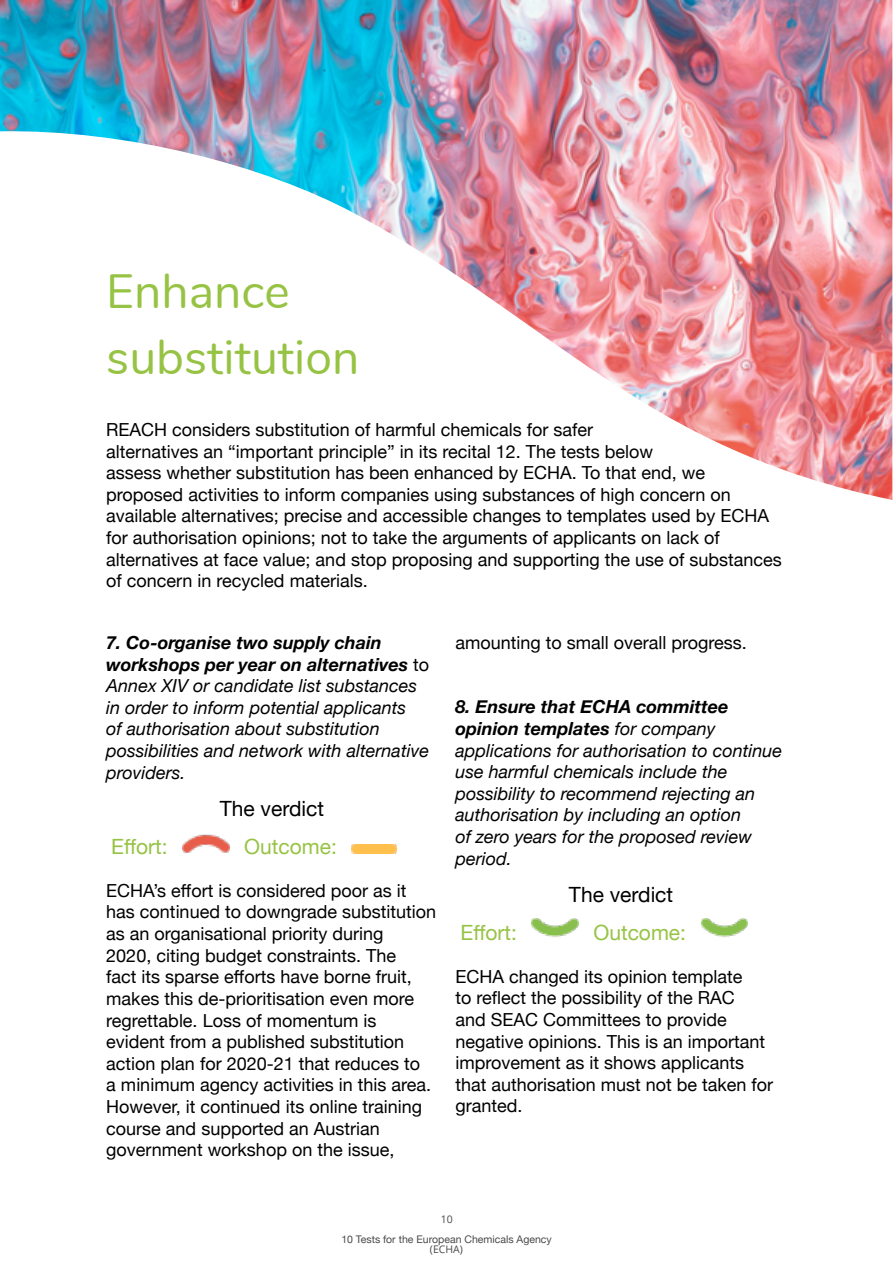
<style>
.page{position:relative;width:893px;height:1263px;background:#fff}
.page>*{position:absolute;margin:0;border:0;box-sizing:border-box;transform-origin:0 0}
.t1{font:48px/65.6px "Nunito";color:#97c344}
.t2{font:21px "Helvetica Neue";color:#97c344}
.t3{font:21px "Helvetica Neue";color:#000}
.t4{font:18px/21.6px "Helvetica Neue";color:#000}
.t5{font:italic 18px/21.6px "Helvetica Neue";color:#000}
.t6{font:10.5px "Helvetica Neue";color:#4a4a49}
.t7{font:10.5px "Open Sans";color:#4a4a49}
.s1{font-weight:700}
.s2{font-style:normal}
</style>
<div class="page">
<img style="left:0;top:0;width:892px;height:500px">
<img style="left:183px;top:834px;width:46px;height:20px">
<img style="left:352px;top:845px;width:45px;height:9px">
<img style="left:532px;top:919px;width:46px;height:18px">
<img style="left:701px;top:919px;width:47px;height:18px">
<h1 class="t1" style="left:106px;top:256px;width:255px">Enhance substitution</h1>
<p class="t4" style="left:106px;top:420px;width:677px">REACH considers substitution of harmful chemicals for safer<br>alternatives an “important principle” in its recital 12. The tests below<br>assess whether substitution has been enhanced by ECHA. To that end, we proposed activities to inform companies using substances of high concern on available alternatives; precise and accessible changes to templates used by ECHA for authorisation opinions; not to take the arguments of applicants on lack of alternatives at face value; and stop proposing and supporting the use of substances of concern in recycled materials.</p>
<p class="t5" style="left:106px;top:633px;width:324px"><span class="s1">7. Co-organise two supply chain workshops per year on alternatives</span> <span class="s2">to </span>Annex XIV or candidate list substances in order to inform potential applicants<br>of authorisation about substitution possibilities and network with alternative providers.</p>
<p class="t3" style="left:220px;top:793px;width:106px">The verdict</p>
<p class="t2" style="left:111px;top:831px;width:58px">Effort:</p>
<p class="t2" style="left:244px;top:831px;width:94px">Outcome:</p>
<p class="t4" style="left:106px;top:881px;width:331px">ECHA’s effort is considered poor as it has continued to downgrade substitution as an organisational priority during<br>2020, citing budget constraints. The<br>fact its sparse efforts have borne fruit, makes this de-prioritisation even more regrettable. Loss of momentum is evident from a published substitution action plan for 2020-21 that reduces to<br>a minimum agency activities in this area.<br>However, it continued its online training course and supported an Austrian government workshop on the issue,</p>
<p class="t4" style="left:455px;top:632px;width:293px">amounting to small overall progress.</p>
<p class="t5" style="left:455px;top:697px;width:328px"><span class="s1">8. Ensure that ECHA committee opinion templates</span> for company applications for authorisation to continue use harmful chemicals include the possibility to recommend rejecting an authorisation by including an option<br>of zero years for the proposed review period.</p>
<p class="t3" style="left:569px;top:879px;width:106px">The verdict</p>
<p class="t2" style="left:460px;top:917px;width:58px">Effort:</p>
<p class="t2" style="left:593px;top:917px;width:94px">Outcome:</p>
<p class="t4" style="left:455px;top:967px;width:319px">ECHA changed its opinion template<br>to reflect the possibility of the RAC<br>and SEAC Committees to provide negative opinions. This is an important improvement as it shows applicants that authorisation must not be taken for granted.</p>
<p class="t7" style="left:441px;top:1212px;width:14px">10</p>
<p class="t6" style="left:341px;top:1231px;width:212px">10 Tests for the European Chemicals Agency</p>
<p class="t7" style="left:430px;top:1242px;width:35px">(ECHA)</p>
</div>
